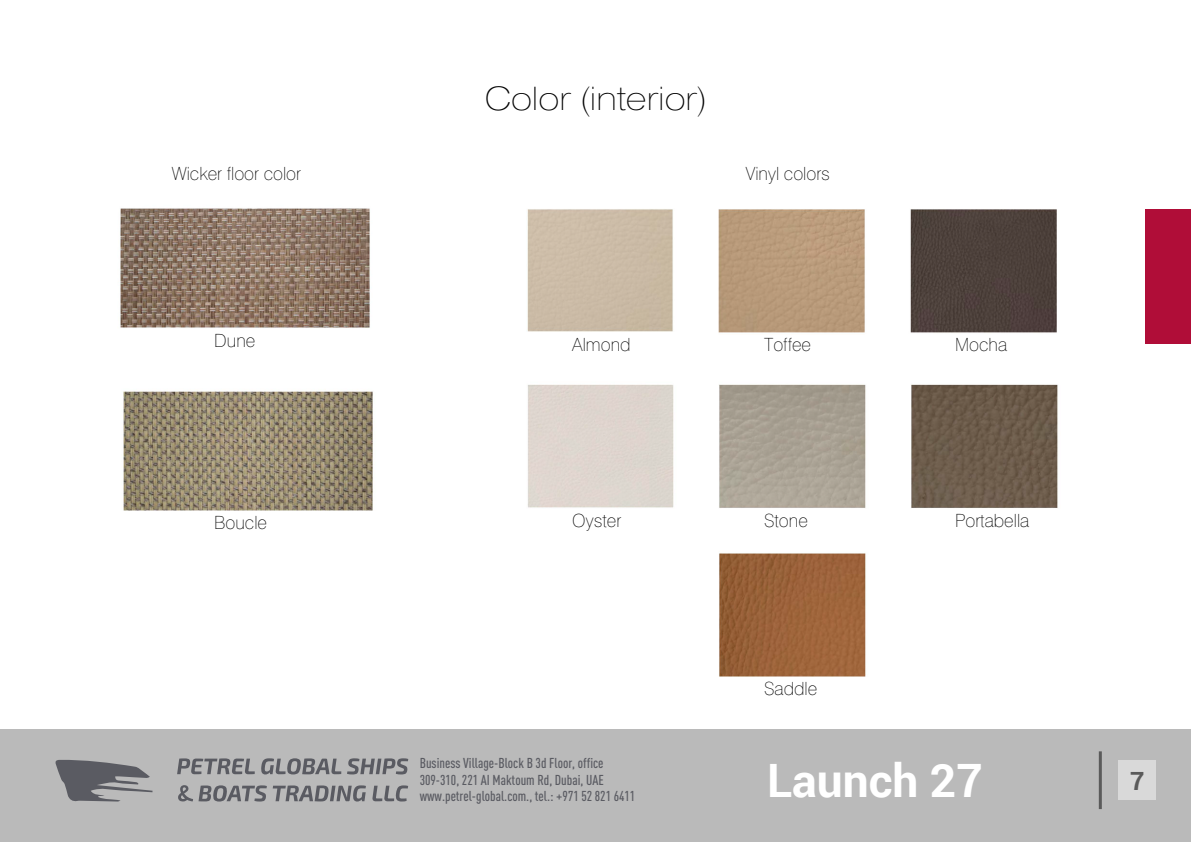
<style>
.page{position:relative;width:1191px;height:842px;background:#fff}
.page>*{position:absolute;margin:0;border:0;box-sizing:border-box;transform-origin:0 0}
.t1{font:700 46px "Roboto";color:#fff}
.t2{font:32px "Helios Ext Thin C";color:#000}
.t3{font:700 25.1px "Roboto";color:#5a5a5a}
.t4{font:18px "Helios Thin C";color:#000}
.t5{font:500 condensed 14.2px/16.4px "DIN Pro";color:#5a5b62}
</style>
<div class="page">
<div style="left:1145px;top:209px;width:46px;height:134px;background:#b00d38"></div>
<img style="left:120px;top:208px;width:250px;height:120px">
<img style="left:123px;top:391px;width:250px;height:120px">
<img style="left:527px;top:209px;width:531px;height:468px">
<div style="left:503px;top:336px;width:578px;height:38px;background:#fff"></div>
<div style="left:503px;top:511px;width:578px;height:39px;background:#fff"></div>
<div style="left:0;top:729px;width:1191px;height:113px;background:#bababa"></div>
<svg style="left:55px;top:760px;width:97px;height:42px"></svg>
<svg style="left:177px;top:758px;width:78px;height:16px"></svg>
<svg style="left:261px;top:758px;width:80px;height:16px"></svg>
<svg style="left:347px;top:758px;width:61px;height:16px"></svg>
<svg style="left:178px;top:785px;width:89px;height:16px"></svg>
<svg style="left:273px;top:785px;width:93px;height:16px"></svg>
<svg style="left:372px;top:785px;width:36px;height:16px"></svg>
<div style="left:1118px;top:760px;width:38px;height:40px;background:#d9d9d9"></div>
<hr style="left:1098px;top:751px;width:3px;height:58px;background:#5a5a5a">
<p class="t4" style="left:172px;top:164px;width:131px">Wicker floor color</p>
<p class="t4" style="left:214px;top:330px;width:43px">Dune</p>
<h2 class="t2" style="left:485px;top:78px;width:223px">Color (interior)</h2>
<p class="t4" style="left:746px;top:164px;width:86px">Vinyl colors</p>
<p class="t4" style="left:572px;top:335px;width:60px">Almond</p>
<p class="t4" style="left:764px;top:335px;width:49px">Toffee</p>
<p class="t4" style="left:955px;top:335px;width:54px">Mocha</p>
<p class="t4" style="left:214px;top:512px;width:54px">Boucle</p>
<p class="t4" style="left:572px;top:510px;width:50px">Oyster</p>
<p class="t4" style="left:764px;top:510px;width:45px">Stone</p>
<p class="t4" style="left:764px;top:678px;width:55px">Saddle</p>
<p class="t4" style="left:955px;top:510px;width:76px">Portabella</p>
<p class="t5" style="left:420px;top:754px;width:217px">Business Village-Block B 3d Floor, office<br>309-310, 221 AI Maktoum Rd, Dubai, UAE www.petrel-global.com., tel.: +971 52 821 6411</p>
<h1 class="t1" style="left:767px;top:754px;width:217px">Launch 27</h1>
<h3 class="t3" style="left:1130px;top:766px;width:16px">7</h3>
</div>
